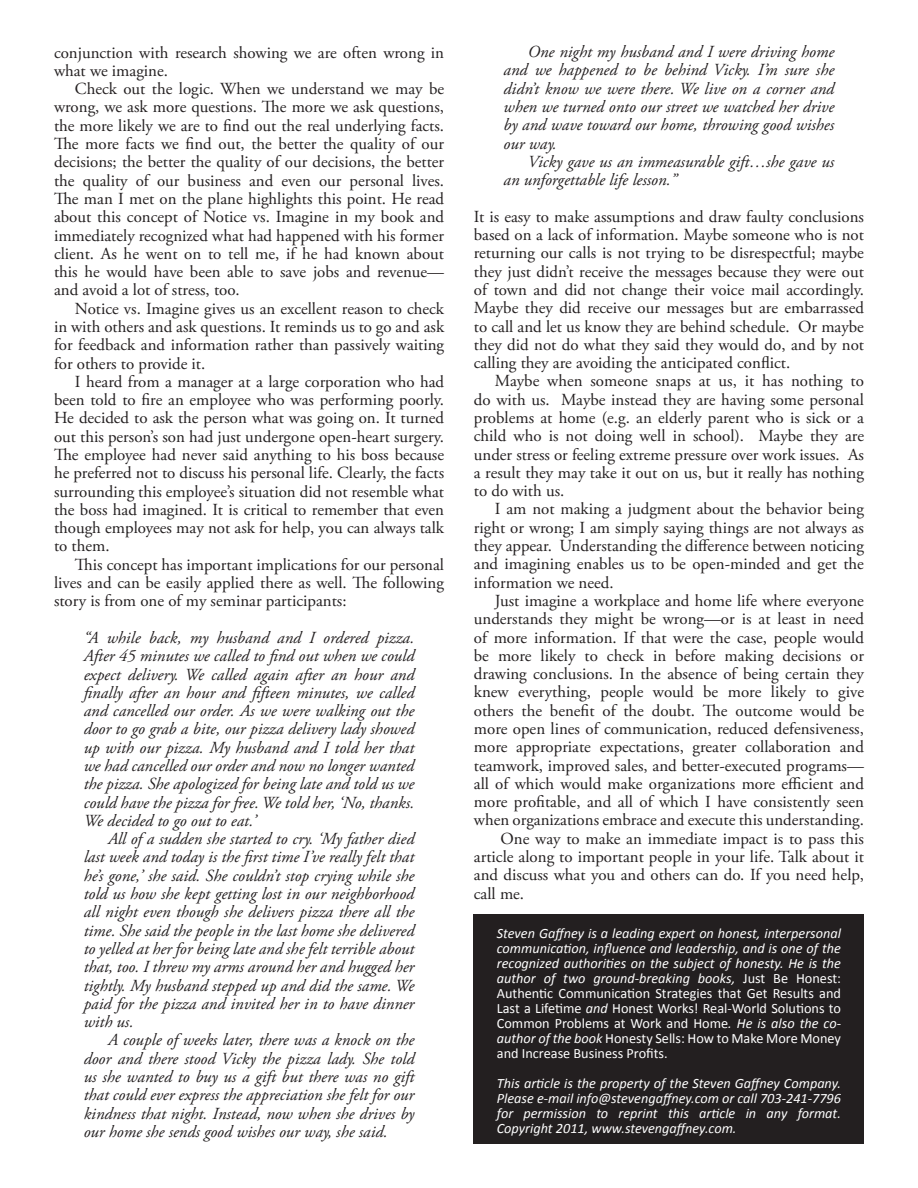
<style>
.page{position:relative;width:918px;height:1188px;background:#fff}
.page>*{position:absolute;margin:0;border:0;box-sizing:border-box;transform-origin:0 0}
.t1{font:16.8px/18.3px "Adobe Garamond Pro";color:#231f20;text-align:justify}
.t2{font:italic 16.8px/18.3px "Adobe Garamond Pro";color:#231f20;text-align:justify}
.t3{font:italic 14.25px/15px "Calibri";color:#fff;text-align:justify}
.s1{font-style:normal}
</style>
<div class="page">
<div style="left:474px;top:915px;width:390px;height:229px;background:#231f20"></div>
<p class="t1" style="left:54px;top:44px;width:392px">conjunction with research showing we are often wrong in what we imagine.</p>
<p class="t1" style="left:54px;top:80px;width:392px;text-indent:21px">Check out the logic. When we understand we may be wrong, we ask more questions. The more we ask questions, the more likely we are to find out the real underlying facts.<br>The more facts we find out, the better the quality of our decisions; the better the quality of our decisions, the better the quality of our business and even our personal lives.<br>The man I met on the plane highlights this point. He read about this concept of Notice vs. Imagine in my book and immediately recognized what had happened with his former client. As he went on to tell me, if he had known about this he would have been able to save jobs and revenue— and avoid a lot of stress, too.</p>
<p class="t1" style="left:54px;top:300px;width:392px;text-indent:21px">Notice vs. Imagine gives us an excellent reason to check in with others and ask questions. It reminds us to go and ask for feedback and information rather than passively waiting for others to provide it.</p>
<p class="t1" style="left:54px;top:373px;width:392px;text-indent:21px">I heard from a manager at a large corporation who had been told to fire an employee who was performing poorly.<br>He decided to ask the person what was going on. It turned out this person’s son had just undergone open-heart surgery.<br>The employee had never said anything to his boss because he preferred not to discuss his personal life. Clearly, the facts surrounding this employee’s situation did not resemble what the boss had imagined. It is critical to remember that even though employees may not ask for help, you can always talk to them.</p>
<p class="t1" style="left:54px;top:556px;width:392px;text-indent:21px">This concept has important implications for our personal lives and can be easily applied there as well. The following story is from one of my seminar participants:</p>
<p class="t2" style="left:84px;top:629px;width:332px">“A while back, my husband and I ordered pizza.<br>After 45 minutes we called to find out when we could expect delivery. We called again after an hour and finally after an hour and fifteen minutes, we called and cancelled our order. As we were walking out the door to go grab a bite, our pizza delivery lady showed up with our pizza. My husband and I told her that we had cancelled our order and now no longer wanted the pizza. She apologized for being late and told us we could have the pizza for free. We told her, ‘No, thanks.<br>We decided to go out to eat.’</p>
<p class="t2" style="left:84px;top:830px;width:332px;text-indent:24px">All of a sudden she started to cry. ‘My father died last week and today is the first time I’ve really felt that he’s gone,’ she said. She couldn’t stop crying while she told us how she kept getting lost in our neighborhood all night even though she delivers pizza there all the time. She said the people in the last home she delivered to yelled at her for being late and she felt terrible about that, too. I threw my arms around her and hugged her tightly. My husband stepped up and did the same. We paid for the pizza and invited her in to have dinner with us.</p>
<p class="t2" style="left:84px;top:1031px;width:332px;text-indent:24px">A couple of weeks later, there was a knock on the door and there stood Vicky the pizza lady. She told us she wanted to buy us a gift but there was no gift that could ever express the appreciation she felt for our kindness that night. Instead, now when she drives by our home she sends good wishes our way, she said.</p>
<p class="t2" style="left:504px;top:43px;width:332px;text-indent:24px">One night my husband and I were driving home and we happened to be behind Vicky. I’m sure she didn’t know we were there. We live on a corner and when we turned onto our street we watched her drive by and wave toward our home, throwing good wishes our way.</p>
<p class="t2" style="left:504px;top:153px;width:332px;text-indent:24px">Vicky gave us an immeasurable gift…she gave us an unforgettable life lesson.”</p>
<p class="t1" style="left:474px;top:208px;width:392px">It is easy to make assumptions and draw faulty conclusions based on a lack of information. Maybe someone who is not returning our calls is not trying to be disrespectful; maybe they just didn’t receive the messages because they were out of town and did not change their voice mail accordingly.<br>Maybe they did receive our messages but are embarrassed to call and let us know they are behind schedule. Or maybe they did not do what they said they would do, and by not calling they are avoiding the anticipated conflict.</p>
<p class="t1" style="left:474px;top:373px;width:392px;text-indent:21px">Maybe when someone snaps at us, it has nothing to do with us. Maybe instead they are having some personal problems at home (e.g. an elderly parent who is sick or a child who is not doing well in school). Maybe they are under stress or feeling extreme pressure over work issues. As a result they may take it out on us, but it really has nothing to do with us.</p>
<p class="t1" style="left:474px;top:501px;width:392px;text-indent:21px">I am not making a judgment about the behavior being right or wrong; I am simply saying things are not always as they appear. Understanding the difference between noticing and imagining enables us to be open-minded and get the information we need.</p>
<p class="t1" style="left:495px;top:592px;width:371px">Just imagine a workplace and home life where everyone</p>
<p class="t1" style="left:474px;top:610px;width:392px">understands they might be wrong—or is at least in need</p>
<p class="t1" style="left:474px;top:629px;width:392px">of more information. If that were the case, people would</p>
<p class="t1" style="left:474px;top:647px;width:392px">be more likely to check in before making decisions or</p>
<p class="t1" style="left:474px;top:665px;width:392px">drawing conclusions. In the absence of being certain they</p>
<p class="t1" style="left:474px;top:684px;width:392px">knew everything, people would be more likely to give</p>
<p class="t1" style="left:474px;top:702px;width:392px">others the benefit of the doubt. The outcome would be</p>
<p class="t1" style="left:474px;top:720px;width:392px">more open lines of communication, reduced defensiveness,</p>
<p class="t1" style="left:474px;top:738px;width:392px">more appropriate expectations, greater collaboration and</p>
<p class="t1" style="left:474px;top:757px;width:392px">teamwork, improved sales, and better-executed programs—</p>
<p class="t1" style="left:474px;top:775px;width:392px">all of which would make organizations more efficient and</p>
<p class="t1" style="left:474px;top:793px;width:392px">more profitable, and all of which I have consistently seen</p>
<p class="t1" style="left:474px;top:812px;width:392px">when organizations embrace and execute this understanding.</p>
<p class="t1" style="left:501px;top:830px;width:365px">One way to make an immediate impact is to pass this</p>
<p class="t1" style="left:474px;top:848px;width:392px">article along to important people in your life. Talk about it</p>
<p class="t1" style="left:474px;top:866px;width:392px">and discuss what you and others can do. If you need help,</p>
<p class="t1" style="left:474px;top:885px;width:52px">call me.</p>
<p class="t3" style="left:497px;top:925px;width:346px">Steven Gaffney is a leading expert on honest, interpersonal communication, influence and leadership, and is one of the recognized authorities on the subject of honesty. He is the author of two ground-breaking books, <span class="s1">Just Be Honest:<br>Authentic Communication Strategies that Get Results and Last a Lifetime</span> and <span class="s1">Honest Works! Real-World Solutions to Common Problems at Work and Home</span>. He is also the co&shy;author of the book <span class="s1">Honesty Sells: How to Make More Money and Increase Business Profits.</span></p>
<p class="t3" style="left:497px;top:1075px;width:346px">This article is the property of the Steven Gaffney Company.<br>Please e-mail info@stevengaffney.com or call 703-241-7796 for permission to reprint this article in any format.<br>Copyright 2011, www.stevengaffney.com.</p>
</div>
